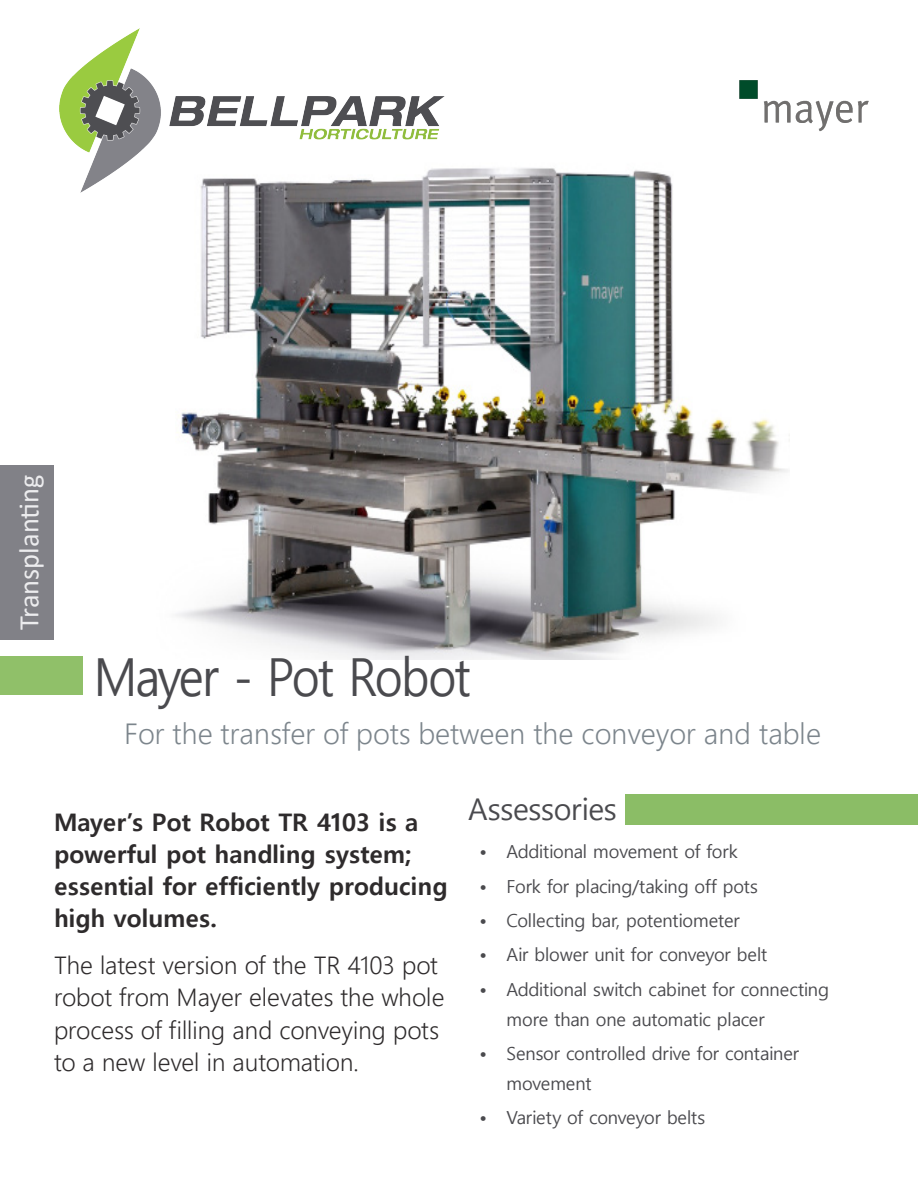
<style>
.page{position:relative;width:918px;height:1188px;background:#fff}
.page>*{position:absolute;margin:0;border:0;box-sizing:border-box;transform-origin:0 0}
.t1{font:52.5px "Malgun Gothic";letter-spacing:-.04em;color:#4a4a4e;scale:.9 1}
.t2{font:30px "Malgun Gothic";letter-spacing:-.015em;color:#4a4a4e}
.t3{font:300 28.5px "Malgun Gothic";color:#7c858c}
.Paragraph_Style_1{font:28.5px "Calibri";color:#ececee}
.t4{font:300 24.15px/32.2px "Malgun Gothic";letter-spacing:-.005em;color:#2e2b2c}
.t5{font:700 24.15px/32.2px "Malgun Gothic";color:#2e2b2c}
.t6{font:18px/30px "Malgun Gothic";letter-spacing:-.015em;color:#4a4a4e}
</style>
<div class="page">
<img style="left:176px;top:168px;width:614px;height:492px">
<div style="left:0;top:656px;width:83px;height:39px;background:#90c069"></div>
<div style="left:0;top:465px;width:54px;height:174px;background:#818187"></div>
<img style="left:59px;top:28px;width:385px;height:164px">
<img style="left:739px;top:80px;width:130px;height:52px">
<div style="left:626px;top:795px;width:292px;height:30px;background:#8bbd66"></div>
<p class="Paragraph_Style_1" style="left:9px;top:630px;width:157px;rotate:-90deg">Transplanting</p>
<p class="t1" style="left:94px;top:647px;width:420px">Mayer - Pot Robot</p>
<p class="t3" style="left:124px;top:717px;width:698px">For the transfer of pots between the conveyor and table</p>
<p class="t5" style="left:54px;top:806px;width:395px">Mayer’s Pot Robot TR 4103 is a powerful pot handling system; essential for efficiently producing high volumes.</p>
<p class="t4" style="left:54px;top:950px;width:392px">The latest version of the TR 4103 pot robot from Mayer elevates the whole process of filling and conveying pots to a new level in automation.</p>
<p class="t2" style="left:468px;top:792px;width:150px">Assessories</p>
<p class="t6" style="left:480px;top:837px;width:260px">• Additional movement of fork</p>
<p class="t6" style="left:480px;top:871px;width:280px">• Fork for placing/taking off pots</p>
<p class="t6" style="left:480px;top:906px;width:262px">• Collecting bar, potentiometer</p>
<p class="t6" style="left:480px;top:940px;width:289px">• Air blower unit for conveyor belt</p>
<p class="t6" style="left:507px;top:974px;width:324px;text-indent:-27px">• Additional switch cabinet for connecting more than one automatic placer</p>
<p class="t6" style="left:507px;top:1039px;width:294px;text-indent:-27px">• Sensor controlled drive for container movement</p>
<p class="t6" style="left:480px;top:1103px;width:227px">• Variety of conveyor belts</p>
</div>
